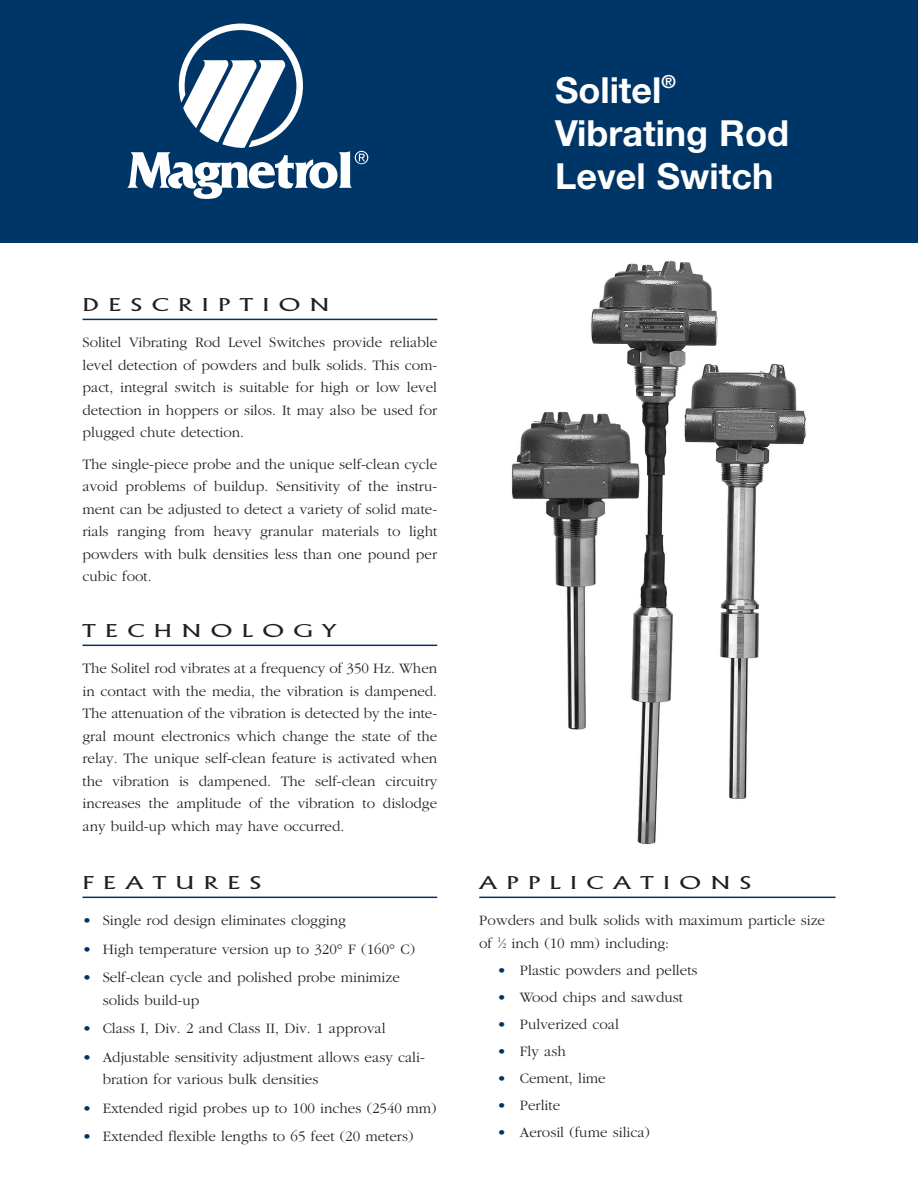
<style>
.page{position:relative;width:918px;height:1188px;background:#fff}
.page>*{position:absolute;margin:0;border:0;box-sizing:border-box;transform-origin:0 0}
.t1{font:700 36px/43.2px "Helvetica Neue";color:#fff}
.t2{font:300 18px "Alberta Wide";letter-spacing:.525em;color:#231f20}
.t3{font:300 15px/22.5px "Garamond";color:#231f20}
.s1{color:#003667}
.s2{font-size:7.5px}
</style>
<div class="page">
<div style="left:0;top:0;width:918px;height:243px;background:#003667"></div>
<hr style="left:479px;top:897px;width:357px;height:1px;background:#003667">
<hr style="left:82px;top:319px;width:355px;height:1px;background:#003667">
<hr style="left:82px;top:645px;width:355px;height:1px;background:#003667">
<hr style="left:82px;top:897px;width:355px;height:1px;background:#003667">
<img style="left:511px;top:261px;width:296px;height:584px">
<svg style="left:127px;top:24px;width:241px;height:175px"></svg>
<h1 class="t1" style="left:555px;top:72px;width:236px">Solitel<sup>®<br></sup>Vibrating Rod<br>Level Switch</h1>
<p class="t2" style="left:82px;top:298px;width:248px">DESCRIPTION</p>
<p class="t3" style="left:82px;top:332px;width:356px;text-align:justify">Solitel Vibrating Rod Level Switches provide reliable level detection of powders and bulk solids. This com&shy;pact, integral switch is suitable for high or low level detection in hoppers or silos. It may also be used for plugged chute detection.</p>
<p class="t3" style="left:82px;top:454px;width:356px;text-align:justify">The single-piece probe and the unique self-clean cycle avoid problems of buildup. Sensitivity of the instru&shy;ment can be adjusted to detect a variety of solid mate&shy;rials ranging from heavy granular materials to light powders with bulk densities less than one pound per cubic foot.</p>
<p class="t2" style="left:82px;top:624px;width:255px">TECHNOLOGY</p>
<p class="t3" style="left:82px;top:658px;width:356px;text-align:justify">The Solitel rod vibrates at a frequency of 350 Hz. When in contact with the media, the vibration is dampened.<br>The attenuation of the vibration is detected by the inte&shy;gral mount electronics which change the state of the relay. The unique self-clean feature is activated when the vibration is dampened. The self-clean circuitry increases the amplitude of the vibration to dislodge any build-up which may have occurred.</p>
<p class="t2" style="left:82px;top:876px;width:180px">FEATURES</p>
<p class="t3" style="left:82px;top:910px;width:265px"><span class="s1">•</span> Single rod design eliminates clogging</p>
<p class="t3" style="left:82px;top:939px;width:334px"><span class="s1">•</span> High temperature version up to 320° F (160° C)</p>
<p class="t3" style="left:103px;top:967px;width:299px;text-indent:-20px"><span class="s1">•</span> Self-clean cycle and polished probe minimize solids build-up</p>
<p class="t3" style="left:82px;top:1018px;width:305px"><span class="s1">•</span> Class I, Div. 2 and Class II, Div. 1 approval</p>
<p class="t3" style="left:103px;top:1047px;width:324px;text-indent:-20px"><span class="s1">•</span> Adjustable sensitivity adjustment allows easy cali&shy;bration for various bulk densities</p>
<p class="t3" style="left:82px;top:1098px;width:356px"><span class="s1">•</span> Extended rigid probes up to 100 inches (2540 mm)</p>
<p class="t3" style="left:82px;top:1126px;width:332px"><span class="s1">•</span> Extended flexible lengths to 65 feet (20 meters)</p>
<p class="t2" style="left:479px;top:876px;width:274px">APPLICATIONS</p>
<p class="t3" style="left:479px;top:910px;width:347px">Powders and bulk solids with maximum particle size of <sup>1</sup>⁄<span class="s2">2</span> inch (10 mm) including:</p>
<p class="t3" style="left:497px;top:960px;width:202px"><span class="s1">•</span> Plastic powders and pellets</p>
<p class="t3" style="left:497px;top:987px;width:187px"><span class="s1">•</span> Wood chips and sawdust</p>
<p class="t3" style="left:497px;top:1014px;width:123px"><span class="s1">•</span> Pulverized coal</p>
<p class="t3" style="left:497px;top:1041px;width:70px"><span class="s1">•</span> Fly ash</p>
<p class="t3" style="left:497px;top:1068px;width:110px"><span class="s1">•</span> Cement, lime</p>
<p class="t3" style="left:497px;top:1095px;width:64px"><span class="s1">•</span> Perlite</p>
<p class="t3" style="left:497px;top:1122px;width:154px"><span class="s1">•</span> Aerosil (fume silica)</p>
</div>
